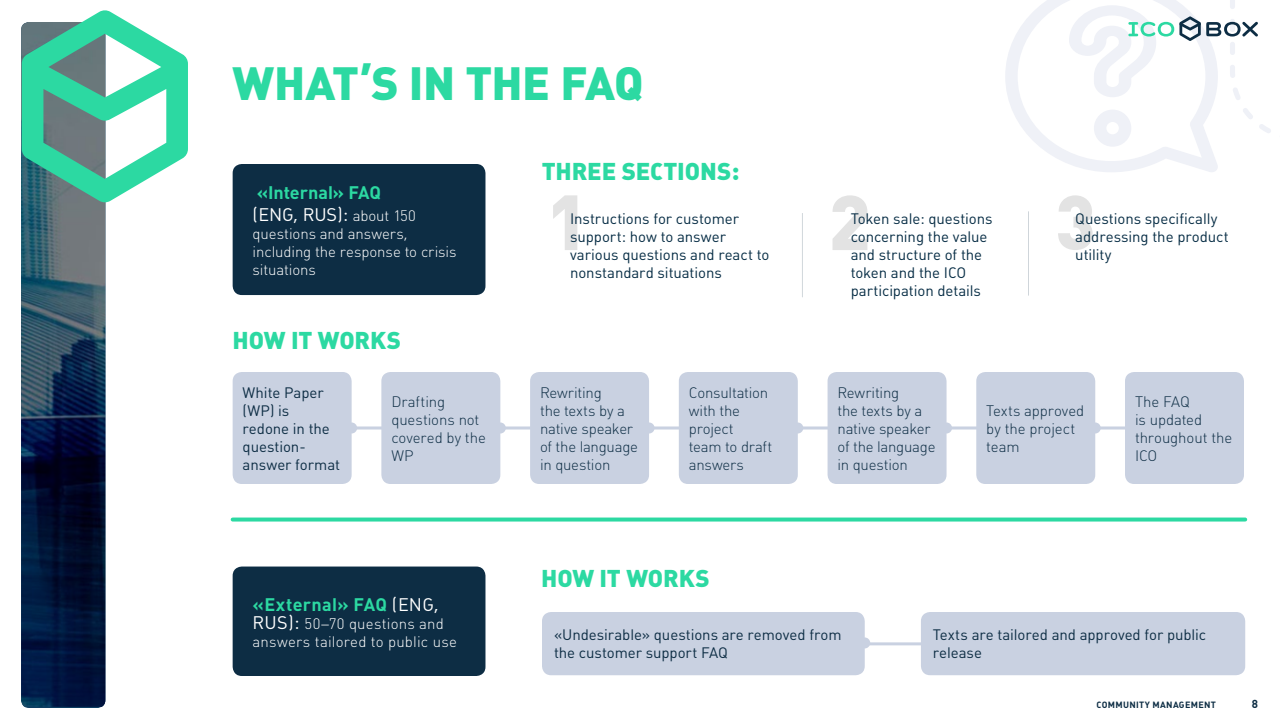
<style>
.page{position:relative;width:1280px;height:720px;background:#fff}
.page>*{position:absolute;margin:0;border:0;box-sizing:border-box;transform-origin:0 0}
.t1{font:900 46px "Plumb";letter-spacing:-.015em;color:#2cd9a2}
.t2{font:900 24px "Plumb";letter-spacing:-.005em;color:#2cd9a2}
.t3{font:700 18px/21.6px "Plumb";color:#2cd9a2}
.t4{font:300 15px/18px "Plumb";letter-spacing:-.01em;color:#0d2d44}
.t5{font:15px/18px "Plumb";letter-spacing:-.005em;color:#072d45}
.t6{font:15px/18px "Plumb";letter-spacing:-.005em;color:#0d2d44}
.t7{font:300 15px/18px "Plumb";color:#fff}
.t8{font:700 11.5px "Plumb";color:#0d2d44}
.t9{font:700 9px "Plumb";letter-spacing:.035em;color:#0d2d44}
.s1{font-weight:400;color:#fff}
.s2{font-weight:300;font-size:15px;color:#fff}
.s3{font-weight:400;font-size:18px}
</style>
<div class="page">
<img style="left:21px;top:26px;width:84px;height:681px">
<svg style="left:22px;top:10px;width:166px;height:193px"></svg>
<div style="left:233px;top:164px;width:252px;height:131px;background:#0d2d44;border-radius:9px"></div>
<div style="left:233px;top:567px;width:252px;height:109px;background:#0d2d44;border-radius:9px"></div>
<svg style="left:553px;top:195px;width:24px;height:55px"></svg>
<svg style="left:833px;top:195px;width:34px;height:55px"></svg>
<svg style="left:1058px;top:195px;width:35px;height:55px"></svg>
<hr style="left:802px;top:213px;width:1px;height:84px;background:#0d2d44">
<hr style="left:1028px;top:211px;width:1px;height:85px;background:#0d2d44">
<div style="left:542px;top:612px;width:323px;height:63px;background:#c9d1e1;border-radius:9px"></div>
<div style="left:921px;top:612px;width:324px;height:63px;background:#c9d1e1;border-radius:9px"></div>
<svg style="left:357px;top:426px;width:768px;height:4px"></svg>
<div style="left:346px;top:422px;width:11px;height:12px;background:#c9d1e1;border-radius:50%"></div>
<div style="left:495px;top:422px;width:11px;height:12px;background:#c9d1e1;border-radius:50%"></div>
<div style="left:644px;top:422px;width:11px;height:12px;background:#c9d1e1;border-radius:50%"></div>
<div style="left:792px;top:422px;width:11px;height:12px;background:#c9d1e1;border-radius:50%"></div>
<div style="left:941px;top:422px;width:11px;height:12px;background:#c9d1e1;border-radius:50%"></div>
<div style="left:1090px;top:422px;width:11px;height:12px;background:#c9d1e1;border-radius:50%"></div>
<div style="left:233px;top:372px;width:119px;height:112px;background:#c9d1e1;border-radius:9px"></div>
<div style="left:381px;top:372px;width:119px;height:112px;background:#c9d1e1;border-radius:9px"></div>
<div style="left:530px;top:372px;width:119px;height:112px;background:#c9d1e1;border-radius:9px"></div>
<div style="left:679px;top:372px;width:119px;height:112px;background:#c9d1e1;border-radius:9px"></div>
<div style="left:828px;top:372px;width:119px;height:112px;background:#c9d1e1;border-radius:9px"></div>
<div style="left:976px;top:372px;width:119px;height:112px;background:#c9d1e1;border-radius:9px"></div>
<div style="left:1125px;top:372px;width:119px;height:112px;background:#c9d1e1;border-radius:9px"></div>
<hr style="left:851px;top:642px;width:73px;height:3px;background:#c9d1e1">
<div style="left:859px;top:637px;width:11px;height:11px;background:#c9d1e1;border-radius:50%"></div>
<svg style="left:233px;top:518px;width:1012px;height:4px;background:#43ddac"></svg>
<svg style="left:1005px;top:0;width:266px;height:172px"></svg>
<h1 class="t1" style="left:232px;top:57px;width:413px">WHAT’S IN THE FAQ</h1>
<p class="t3" style="left:253px;top:182px;width:165px">«Internal» FAQ <span class="s1">(ENG, RUS):</span> <span class="s2">about 150</span></p>
<p class="t7" style="left:253px;top:225px;width:205px">questions and answers, including the response to crisis situations</p>
<h2 class="t2" style="left:233px;top:327px;width:170px">HOW IT WORKS</h2>
<h2 class="t2" style="left:542px;top:158px;width:199px">THREE SECTIONS:</h2>
<p class="t5" style="left:570px;top:209px;width:201px">Instructions for customer support: how to answer various questions and react to nonstandard situations</p>
<p class="t5" style="left:851px;top:209px;width:144px">Token sale: questions concerning the value and structure of the token and the ICO participation details</p>
<p class="t5" style="left:1075px;top:209px;width:155px">Questions specifically addressing the product utility</p>
<p class="t6" style="left:243px;top:384px;width:99px">White Paper (WP) is<br>redone in the question&shy;answer format</p>
<p class="t4" style="left:391px;top:393px;width:96px">Drafting questions not covered by the<br>WP</p>
<p class="t4" style="left:540px;top:384px;width:99px">Rewriting<br>the texts by a native speaker of the language in question</p>
<p class="t4" style="left:689px;top:384px;width:85px">Consultation with the project<br>team to draft answers</p>
<p class="t4" style="left:838px;top:384px;width:99px">Rewriting<br>the texts by a native speaker of the language in question</p>
<p class="t4" style="left:986px;top:402px;width:99px">Texts approved by the project team</p>
<p class="t4" style="left:1135px;top:393px;width:99px">The FAQ<br>is updated throughout the<br>ICO</p>
<p class="t3" style="left:253px;top:593px;width:188px">«External» FAQ <span class="s1">(ENG,</span></p>
<p class="t7" style="left:253px;top:614px;width:206px"><span class="s3">RUS):</span> 50–70 questions and answers tailored to public use</p>
<h2 class="t2" style="left:541px;top:564px;width:170px">HOW IT WORKS</h2>
<p class="t6" style="left:554px;top:626px;width:289px">«Undesirable» questions are removed from the customer support FAQ</p>
<p class="t6" style="left:933px;top:626px;width:275px">Texts are tailored and approved for public release</p>
<p class="t9" style="left:1097px;top:700px;width:121px">COMMUNITY MANAGEMENT</p>
<p class="t8" style="left:1252px;top:697px;width:8px">8</p>
</div>
